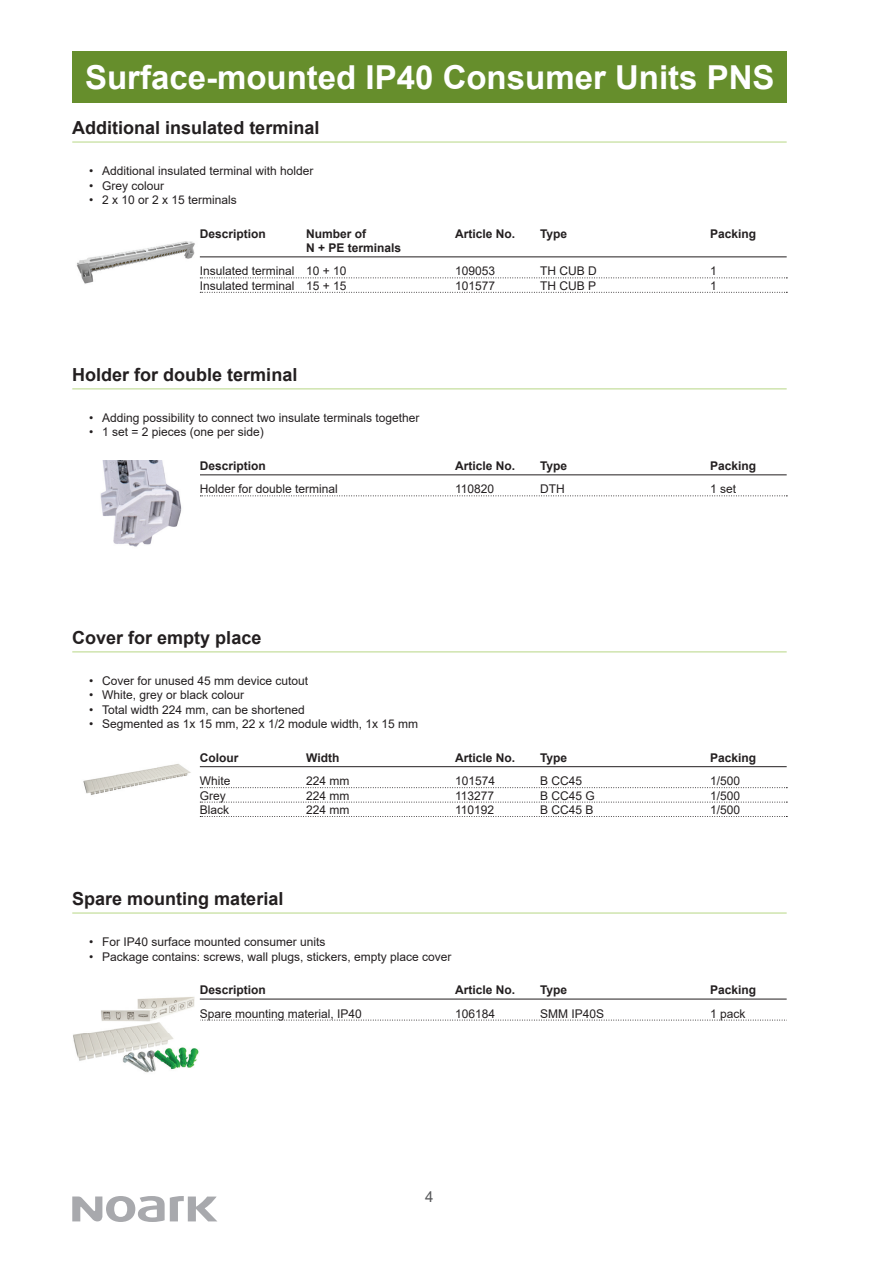
<style>
.page{position:relative;width:893px;height:1263px;background:#fff}
.page>*{position:absolute;margin:0;border:0;box-sizing:border-box;transform-origin:0 0}
.t1{font:700 33px "Arial";color:#fff}
.t2{font:700 18px "Arial";color:#231f20}
.t3{font:15px "Arial";color:#57585a}
.t4{font:12px "Arial";color:#231f20}
.t5{font:700 12px "Arial";color:#231f20}
</style>
<div class="page">
<svg style="left:72px;top:1196px;width:145px;height:26px"></svg>
<div style="left:72px;top:51px;width:715px;height:51px;background:#668e2c"></div>
<svg style="left:200px;top:277px;width:587px;height:1px"></svg>
<svg style="left:200px;top:292px;width:587px;height:1px"></svg>
<img style="left:76px;top:241px;width:119px;height:43px">
<svg style="left:200px;top:787px;width:587px;height:1px"></svg>
<svg style="left:200px;top:802px;width:587px;height:1px"></svg>
<svg style="left:200px;top:816px;width:587px;height:1px"></svg>
<img style="left:83px;top:764px;width:108px;height:31px">
<hr style="left:200px;top:766px;width:587px;height:1px;background:#231f20">
<hr style="left:72px;top:651px;width:715px;height:2px;background:#cfe4ae">
<svg style="left:200px;top:1020px;width:587px;height:1px"></svg>
<img style="left:73px;top:997px;width:127px;height:76px">
<hr style="left:200px;top:999px;width:587px;height:1px;background:#231f20">
<hr style="left:72px;top:912px;width:715px;height:2px;background:#cfe4ae">
<hr style="left:200px;top:256px;width:587px;height:1px;background:#231f20">
<hr style="left:72px;top:141px;width:715px;height:2px;background:#cfe4ae">
<svg style="left:200px;top:495px;width:587px;height:1px"></svg>
<hr style="left:200px;top:474px;width:587px;height:1px;background:#231f20">
<hr style="left:72px;top:388px;width:715px;height:2px;background:#cfe4ae">
<img style="left:100px;top:461px;width:82px;height:86px">
<h1 class="t1" style="left:85px;top:54px;width:691px">Surface-mounted IP40 Consumer Units PNS</h1>
<h2 class="t2" style="left:72px;top:115px;width:249px">Additional insulated terminal</h2>
<p class="t4" style="left:89px;top:163px;width:226px">• Additional insulated terminal with holder</p>
<p class="t4" style="left:89px;top:177px;width:76px">• Grey colour</p>
<p class="t4" style="left:89px;top:192px;width:149px">• 2 x 10 or 2 x 15 terminals</p>
<p class="t5" style="left:200px;top:225px;width:68px">Description</p>
<p class="t5" style="left:306px;top:225px;width:61px">Number of</p>
<p class="t5" style="left:455px;top:225px;width:62px">Article No.</p>
<p class="t5" style="left:540px;top:225px;width:29px">Type</p>
<p class="t5" style="left:710px;top:225px;width:48px">Packing</p>
<p class="t5" style="left:306px;top:240px;width:97px">N + PE terminals</p>
<p class="t4" style="left:200px;top:263px;width:148px">Insulated terminal 10 + 10</p>
<p class="t4" style="left:455px;top:263px;width:42px">109053</p>
<p class="t4" style="left:540px;top:263px;width:58px">TH CUB D</p>
<p class="t4" style="left:710px;top:263px;width:8px">1</p>
<p class="t4" style="left:200px;top:277px;width:148px">Insulated terminal 15 + 15</p>
<p class="t4" style="left:455px;top:277px;width:42px">101577</p>
<p class="t4" style="left:540px;top:277px;width:58px">TH CUB P</p>
<p class="t4" style="left:710px;top:277px;width:8px">1</p>
<h2 class="t2" style="left:72px;top:362px;width:227px">Holder for double terminal</h2>
<p class="t4" style="left:89px;top:410px;width:332px">• Adding possibility to connect two insulate terminals together</p>
<p class="t4" style="left:89px;top:424px;width:176px">• 1 set = 2 pieces (one per side)</p>
<p class="t5" style="left:200px;top:458px;width:68px">Description</p>
<p class="t5" style="left:455px;top:458px;width:62px">Article No.</p>
<p class="t5" style="left:540px;top:458px;width:29px">Type</p>
<p class="t5" style="left:710px;top:458px;width:48px">Packing</p>
<p class="t4" style="left:200px;top:481px;width:140px">Holder for double terminal</p>
<p class="t4" style="left:455px;top:481px;width:41px">110820</p>
<p class="t4" style="left:540px;top:481px;width:26px">DTH</p>
<p class="t4" style="left:710px;top:481px;width:28px">1 set</p>
<h2 class="t2" style="left:72px;top:625px;width:191px">Cover for empty place</h2>
<p class="t4" style="left:89px;top:673px;width:220px">• Cover for unused 45 mm device cutout</p>
<p class="t4" style="left:89px;top:687px;width:156px">• White, grey or black colour</p>
<p class="t4" style="left:89px;top:701px;width:217px">• Total width 224 mm, can be shortened</p>
<p class="t4" style="left:89px;top:716px;width:330px">• Segmented as 1x 15 mm, 22 x 1/2 module width, 1x 15 mm</p>
<p class="t5" style="left:200px;top:749px;width:40px">Colour</p>
<p class="t5" style="left:306px;top:749px;width:35px">Width</p>
<p class="t5" style="left:455px;top:749px;width:62px">Article No.</p>
<p class="t5" style="left:540px;top:749px;width:29px">Type</p>
<p class="t5" style="left:710px;top:749px;width:48px">Packing</p>
<p class="t4" style="left:200px;top:773px;width:32px">White</p>
<p class="t4" style="left:306px;top:773px;width:45px">224 mm</p>
<p class="t4" style="left:455px;top:773px;width:42px">101574</p>
<p class="t4" style="left:540px;top:773px;width:44px">B CC45</p>
<p class="t4" style="left:710px;top:773px;width:32px">1/500</p>
<p class="t4" style="left:200px;top:787px;width:28px">Grey</p>
<p class="t4" style="left:306px;top:787px;width:45px">224 mm</p>
<p class="t4" style="left:455px;top:787px;width:41px">113277</p>
<p class="t4" style="left:540px;top:787px;width:56px">B CC45 G</p>
<p class="t4" style="left:710px;top:787px;width:32px">1/500</p>
<p class="t4" style="left:200px;top:801px;width:31px">Black</p>
<p class="t4" style="left:306px;top:801px;width:45px">224 mm</p>
<p class="t4" style="left:455px;top:801px;width:41px">110192</p>
<p class="t4" style="left:540px;top:801px;width:55px">B CC45 B</p>
<p class="t4" style="left:710px;top:801px;width:32px">1/500</p>
<h2 class="t2" style="left:72px;top:886px;width:213px">Spare mounting material</h2>
<p class="t4" style="left:89px;top:934px;width:238px">• For IP40 surface mounted consumer units</p>
<p class="t4" style="left:89px;top:948px;width:364px">• Package contains: screws, wall plugs, stickers, empty place cover</p>
<p class="t5" style="left:200px;top:982px;width:68px">Description</p>
<p class="t5" style="left:455px;top:982px;width:62px">Article No.</p>
<p class="t5" style="left:540px;top:982px;width:29px">Type</p>
<p class="t5" style="left:710px;top:982px;width:48px">Packing</p>
<p class="t4" style="left:200px;top:1005px;width:164px">Spare mounting material, IP40</p>
<p class="t4" style="left:455px;top:1005px;width:42px">106184</p>
<p class="t4" style="left:540px;top:1005px;width:66px">SMM IP40S</p>
<p class="t4" style="left:710px;top:1005px;width:37px">1 pack</p>
<p class="t3" style="left:425px;top:1186px;width:10px">4</p>
</div>
